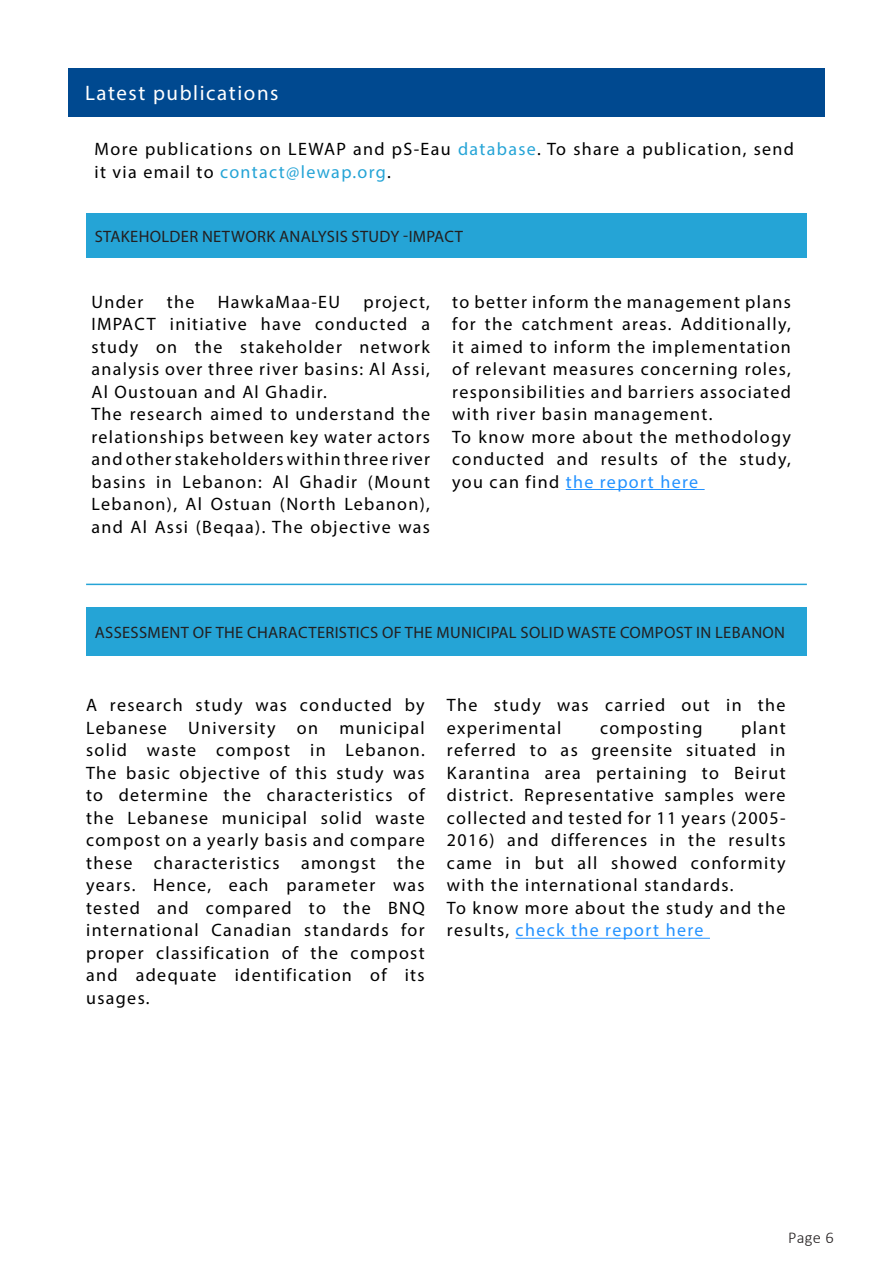
<style>
.page{position:relative;width:893px;height:1263px;background:#fff}
.page>*{position:absolute;margin:0;border:0;box-sizing:border-box;transform-origin:0 0}
.t1{font:21px "Myriad Pro";letter-spacing:.075em;color:#fff}
.t2{font:18px/22.5px "Myriad Pro";letter-spacing:.075em;color:#000;text-align:justify}
.t3{font:16.5px "Myriad Pro";letter-spacing:.02em;color:#231f20}
.t4{font:300 16.5px "Calibri";color:#231f20}
.s1{color:#25a4d6}
.s2{color:#2392ff}
</style>
<div class="page">
<div style="left:68px;top:68px;width:757px;height:48px;background:#004990"></div>
<hr style="left:566px;top:489px;width:139px;height:1px;background:#2392ff">
<hr style="left:86px;top:584px;width:721px;height:1px;background:#25a4d6">
<div style="left:86px;top:214px;width:721px;height:44px;background:#25a4d6"></div>
<div style="left:86px;top:607px;width:721px;height:49px;background:#25a4d6"></div>
<hr style="left:516px;top:938px;width:194px;height:1px;background:#2392ff">
<p class="t1" style="left:85px;top:80px;width:195px">Latest publications</p>
<p class="t2" style="left:95px;top:138px;width:701px">More publications on LEWAP and pS-Eau <span class="s1">database</span>. To share a publication, send it via email to <span class="s1">contact@lewap.org</span>.</p>
<p class="t3" style="left:95px;top:226px;width:370px">STAKEHOLDER NETWORK ANALYSIS STUDY -IMPACT</p>
<p class="t2" style="left:91px;top:290px;width:54px">Under</p>
<p class="t2" style="left:167px;top:290px;width:29px">the</p>
<p class="t2" style="left:218px;top:290px;width:124px">HawkaMaa-EU</p>
<p class="t2" style="left:91px;top:290px;width:340px;text-indent:272px">project, IMPACT initiative have conducted a study on the stakeholder network analysis over three river basins: Al Assi, Al Oustouan and Al Ghadir.</p>
<p class="t2" style="left:91px;top:403px;width:340px">The research aimed to understand the relationships between key water actors and other stakeholders within three river basins in Lebanon: Al Ghadir (Mount Lebanon), Al Ostuan (North Lebanon), and Al Assi (Beqaa). The objective was</p>
<p class="t2" style="left:452px;top:290px;width:340px">to better inform the management plans for the catchment areas. Additionally, it aimed to inform the implementation of relevant measures concerning roles, responsibilities and barriers associated with river basin management.</p>
<p class="t2" style="left:452px;top:425px;width:340px">To know more about the methodology conducted and results of the study, you can find <span class="s2">the report here</span></p>
<p class="t3" style="left:95px;top:622px;width:692px">ASSESSMENT OF THE CHARACTERISTICS OF THE MUNICIPAL SOLID WASTE COMPOST IN LEBANON</p>
<p class="t2" style="left:86px;top:694px;width:340px">A research study was conducted by Lebanese University on municipal solid waste compost in Lebanon.<br>The basic objective of this study was to determine the characteristics of the Lebanese municipal solid waste compost on a yearly basis and compare these characteristics amongst the years. Hence, each parameter was tested and compared to the BNQ international Canadian standards for proper classification of the compost and adequate identification of its usages.</p>
<p class="t2" style="left:447px;top:694px;width:340px">The study was carried out in the experimental</p>
<p class="t2" style="left:447px;top:716px;width:340px;text-indent:294px">plant referred to as greensite situated in Karantina area pertaining to Beirut district. Representative samples were collected and tested for 11 years (2005- 2016) and differences in the results came in but all showed conformity with the international standards.</p>
<p class="t2" style="left:447px;top:896px;width:340px">To know more about the study and the results, <span class="s2">check the report here</span></p>
<p class="t2" style="left:600px;top:716px;width:104px">composting</p>
<p class="t4" style="left:788px;top:1227px;width:47px">Page 6</p>
</div>
